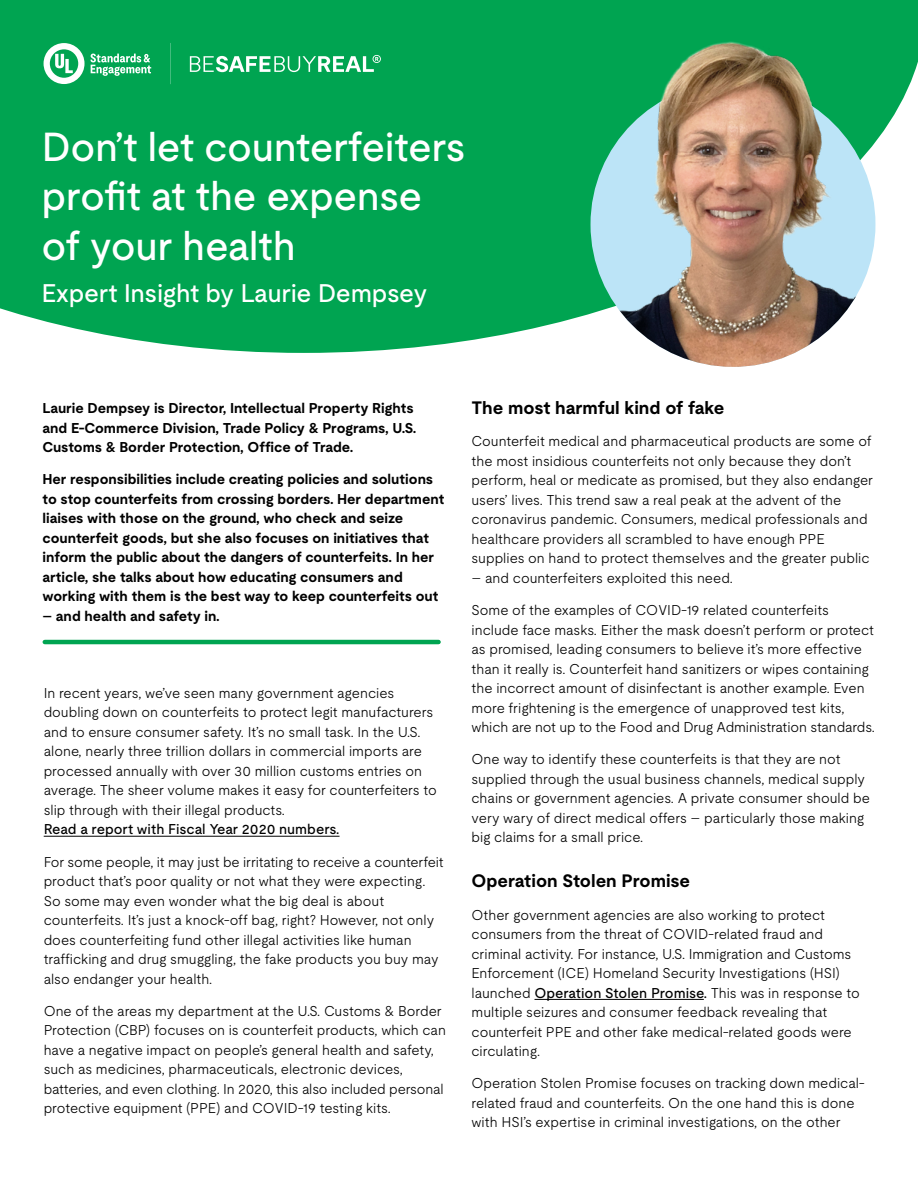
<style>
.page{position:relative;width:918px;height:1188px;background:#fff}
.page>*{position:absolute;margin:0;border:0;box-sizing:border-box;transform-origin:0 0}
.t1{font:500 40.5px/49.5px "UL Moderat";letter-spacing:-.015em;color:#fff}
.t2{font:500 25.5px "UL Moderat";letter-spacing:-.015em;color:#fff}
.t3{font:700 18px "UL Moderat";letter-spacing:-.005em;color:#000}
.t4{font:300 14.25px/19.5px "UL Moderat";color:#000}
.t5{font:700 14.25px/19.5px "UL Moderat";color:#000}
.t6{font:500 14.25px "UL Moderat";color:#000}
.s1{font-weight:500}
</style>
<div class="page">
<svg style="left:0;top:0;width:918px;height:353px;background:#1aad62"></svg>
<svg style="left:190px;top:55px;width:191px;height:17px"></svg>
<svg style="left:44px;top:43px;width:107px;height:41px"></svg>
<svg style="left:170px;top:43px;width:1px;height:41px"></svg>
<hr style="left:44px;top:836px;width:296px;height:1px;background:#000">
<hr style="left:535px;top:999px;width:169px;height:1px;background:#000">
<hr style="left:45px;top:640px;width:394px;height:4px;background:#00a451">
<img style="left:591px;top:82px;width:284px;height:285px;border-radius:142px">
<img style="left:636px;top:11px;width:208px;height:144px">
<h1 class="t1" style="left:41px;top:121px;width:426px">Don’t let counterfeiters profit at the expense of your health</h1>
<h2 class="t2" style="left:41px;top:273px;width:387px">Expert Insight by Laurie Dempsey</h2>
<p class="t5" style="left:43px;top:398px;width:375px">Laurie Dempsey is Director, Intellectual Property Rights and E-Commerce Division, Trade Policy &amp; Programs, U.S.<br>Customs &amp; Border Protection, Office of Trade.</p>
<p class="t5" style="left:43px;top:469px;width:403px">Her responsibilities include creating policies and solutions to stop counterfeits from crossing borders. Her department liaises with those on the ground, who check and seize counterfeit goods, but she also focuses on initiatives that inform the public about the dangers of counterfeits. In her article, she talks about how educating consumers and working with them is the best way to keep counterfeits out</p>
<p class="t5" style="left:43px;top:606px;width:179px">– and health and safety in.</p>
<p class="t4" style="left:44px;top:683px;width:395px">In recent years, we’ve seen many government agencies doubling down on counterfeits to protect legit manufacturers and to ensure consumer safety. It’s no small task. In the U.S. alone, nearly three trillion dollars in commercial imports are processed annually with over 30 million customs entries on average. The sheer volume makes it easy for counterfeiters to slip through with their illegal products.</p>
<p class="t6" style="left:44px;top:818px;width:297px">Read a report with Fiscal Year 2020 numbers.</p>
<p class="t4" style="left:44px;top:851px;width:401px">For some people, it may just be irritating to receive a counterfeit product that’s poor quality or not what they were expecting.<br>So some may even wonder what the big deal is about counterfeits. It’s just a knock-off bag, right? However, not only does counterfeiting fund other illegal activities like human trafficking and drug smuggling, the fake products you buy may also endanger your health.</p>
<p class="t4" style="left:44px;top:1001px;width:404px">One of the areas my department at the U.S. Customs &amp; Border Protection (CBP) focuses on is counterfeit products, which can have a negative impact on people’s general health and safety, such as medicines, pharmaceuticals, electronic devices, batteries, and even clothing. In 2020, this also included personal protective equipment (PPE) and COVID-19 testing kits.</p>
<p class="t3" style="left:472px;top:394px;width:254px">The most harmful kind of fake</p>
<p class="t4" style="left:472px;top:431px;width:403px">Counterfeit medical and pharmaceutical products are some of the most insidious counterfeits not only because they don’t perform, heal or medicate as promised, but they also endanger users’ lives. This trend saw a real peak at the advent of the coronavirus pandemic. Consumers, medical professionals and healthcare providers all scrambled to have enough PPE supplies on hand to protect themselves and the greater public</p>
<p class="t4" style="left:472px;top:568px;width:263px">– and counterfeiters exploited this need.</p>
<p class="t4" style="left:472px;top:600px;width:405px">Some of the examples of COVID-19 related counterfeits include face masks. Either the mask doesn’t perform or protect as promised, leading consumers to believe it’s more effective than it really is. Counterfeit hand sanitizers or wipes containing the incorrect amount of disinfectant is another example. Even more frightening is the emergence of unapproved test kits, which are not up to the Food and Drug Administration standards.</p>
<p class="t4" style="left:472px;top:749px;width:400px">One way to identify these counterfeits is that they are not supplied through the usual business channels, medical supply chains or government agencies. A private consumer should be very wary of direct medical offers – particularly those making big claims for a small price.</p>
<p class="t3" style="left:472px;top:867px;width:220px">Operation Stolen Promise</p>
<p class="t4" style="left:472px;top:904px;width:390px">Other government agencies are also working to protect consumers from the threat of COVID-related fraud and criminal activity. For instance, U.S. Immigration and Customs Enforcement (ICE) Homeland Security Investigations (HSI) launched <span class="s1">Operation Stolen Promise.</span> This was in response to multiple seizures and consumer feedback revealing that counterfeit PPE and other fake medical-related goods were circulating.</p>
<p class="t4" style="left:472px;top:1073px;width:395px">Operation Stolen Promise focuses on tracking down medical&shy;related fraud and counterfeits. On the one hand this is done with HSI’s expertise in criminal investigations, on the other</p>
</div>
